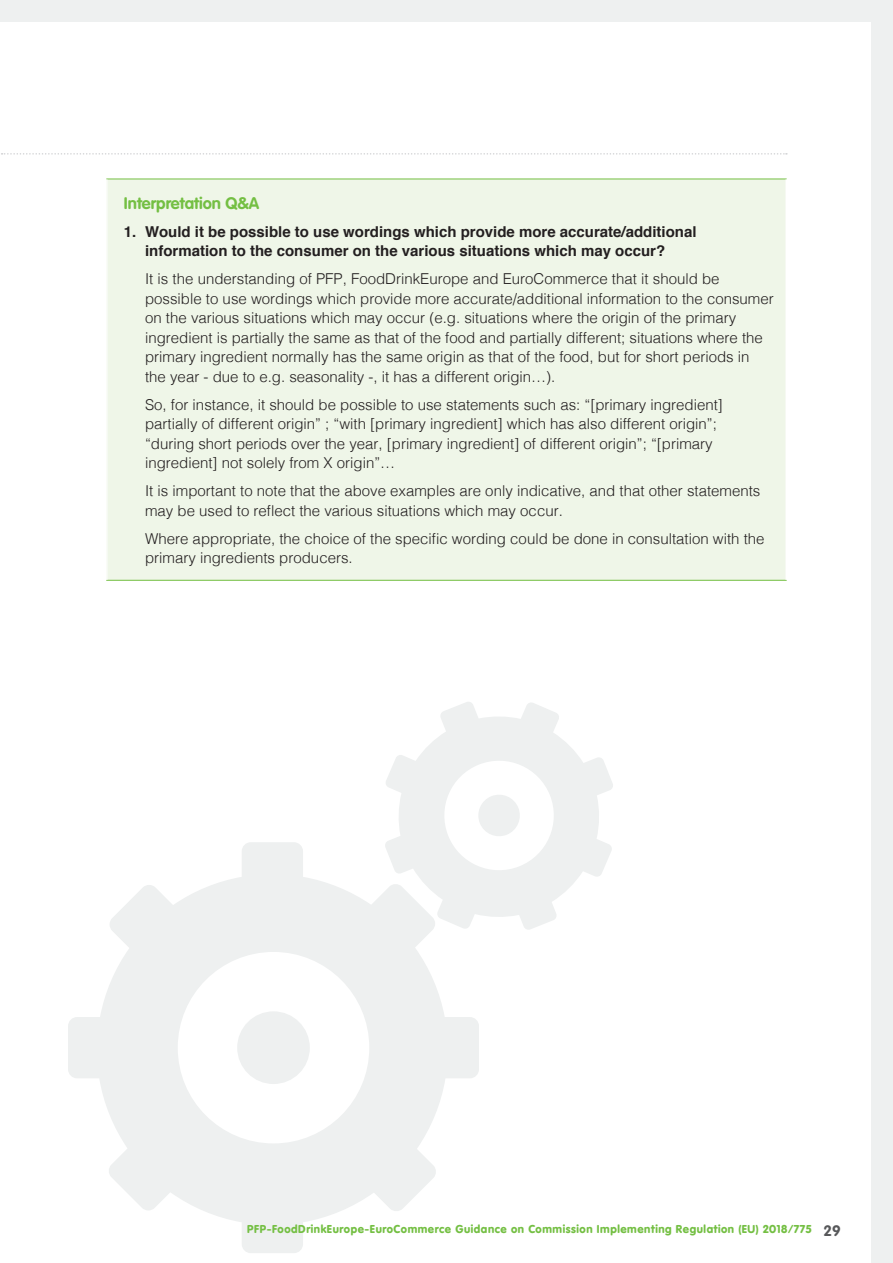
<style>
.page{position:relative;width:893px;height:1263px;background:#eef0f0}
.page>*{position:absolute;margin:0;border:0;box-sizing:border-box;transform-origin:0 0}
.t1{font:700 16.5px "VAG Rounded Std";color:#74bf43}
.t2{font:300 15px/19.5px "Helvetica";color:#231f20}
.t3{font:700 15px/19.5px "Helvetica";color:#231f20}
.t4{font:900 11.25px "VAG Rounded Std";letter-spacing:.05em;color:#74bf43}
.s1{font-weight:700;font-size:15px;color:#57585a}
</style>
<div class="page">
<div style="left:0;top:22px;width:871px;height:1241px;background:#fff"></div>
<svg style="left:68px;top:842px;width:411px;height:411px;fill:#eef0f0"></svg>
<div style="left:178px;top:952px;width:191px;height:191px;background:#fff;border-radius:50%"></div>
<div style="left:237px;top:1011px;width:73px;height:73px;background:#eef0f0;border-radius:50%"></div>
<svg style="left:384px;top:702px;width:229px;height:228px;fill:#eef0f0"></svg>
<svg style="left:437px;top:753px;width:124px;height:124px"></svg>
<svg style="left:2px;top:153px;width:785px;height:2px"></svg>
<div style="left:107px;top:179px;width:679px;height:401px;background:#eff6e8"></div>
<hr style="left:106px;top:179px;width:681px;height:1px;background:#74bf43">
<hr style="left:106px;top:580px;width:681px;height:1px;background:#74bf43">
<hr style="left:106px;top:179px;width:1px;height:401px;background:#fff">
<hr style="left:785px;top:179px;width:2px;height:401px;background:#fff">
<p class="t1" style="left:124px;top:193px;width:137px">Interpretation Q&amp;A</p>
<p class="t3" style="left:145px;top:222px;width:553px;text-indent:-21px">1. Would it be possible to use wordings which provide more accurate/additional information to the consumer on the various situations which may occur?</p>
<p class="t2" style="left:145px;top:268px;width:630px">It is the understanding of PFP, FoodDrinkEurope and EuroCommerce that it should be possible to use wordings which provide more accurate/additional information to the consumer on the various situations which may occur (e.g. situations where the origin of the primary ingredient is partially the same as that of the food and partially different; situations where the primary ingredient normally has the same origin as that of the food, but for short periods in the year - due to e.g. seasonality -, it has a different origin…).</p>
<p class="t2" style="left:145px;top:394px;width:579px">So, for instance, it should be possible to use statements such as: “[primary ingredient] partially of different origin” ; “with [primary ingredient] which has also different origin”; “during short periods over the year, [primary ingredient] of different origin”; “[primary ingredient] not solely from X origin”…</p>
<p class="t2" style="left:145px;top:480px;width:617px">It is important to note that the above examples are only indicative, and that other statements may be used to reflect the various situations which may occur.</p>
<p class="t2" style="left:145px;top:528px;width:621px">Where appropriate, the choice of the specific wording could be done in consultation with the primary ingredients producers.</p>
<p class="t4" style="left:247px;top:1222px;width:595px">PFP-FoodDrinkEurope-EuroCommerce Guidance on Commission Implementing Regulation (EU) 2018/775 <span class="s1">29</span></p>
</div>
